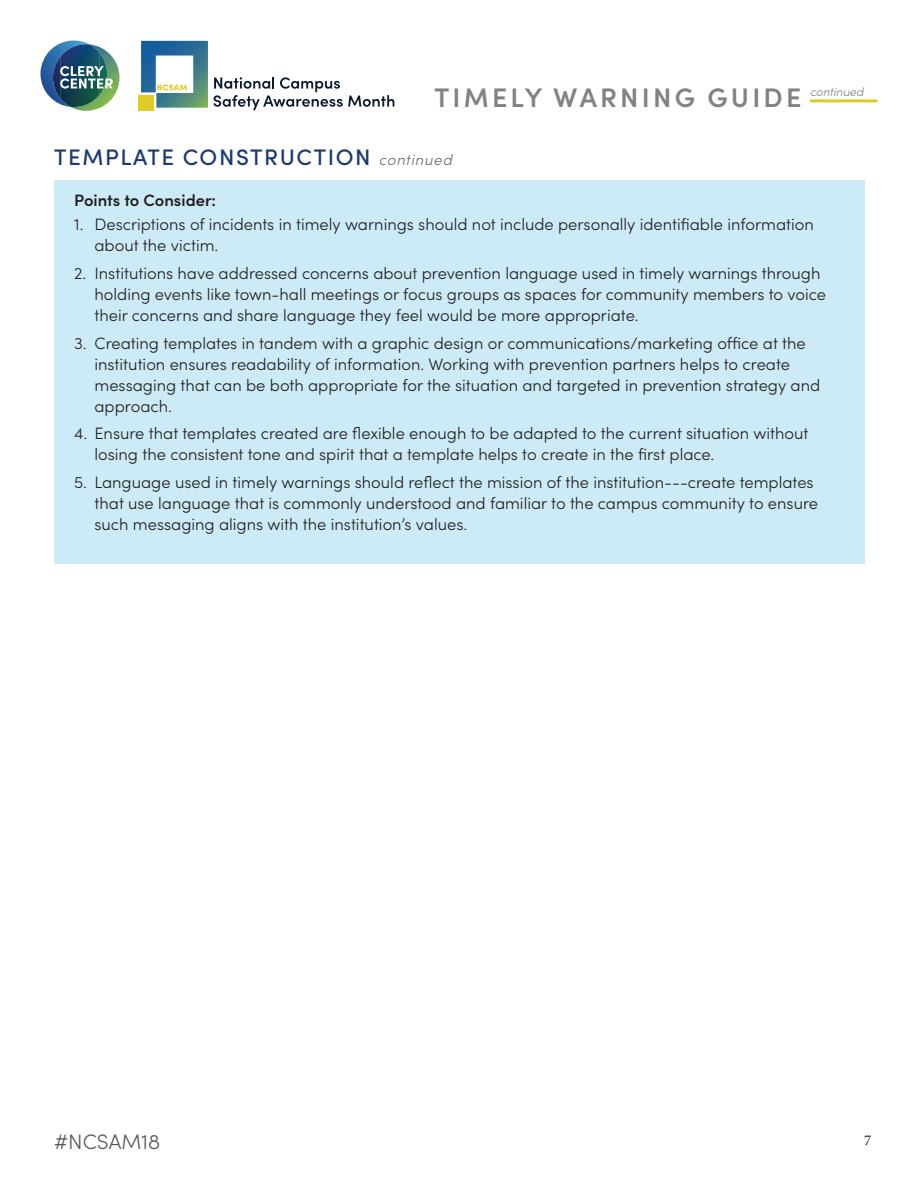
<style>
.page{position:relative;width:918px;height:1188px;background:#fff}
.page>*{position:absolute;margin:0;border:0;box-sizing:border-box;transform-origin:0 0}
.t1{font:600 26.85px "Sofia Pro";letter-spacing:.12em;color:#808285}
.Subhead_1{font:500 22.5px "Sofia Pro";letter-spacing:.07em;color:#1c3a73}
.t2{font:300 21px "Sofia Pro";color:#57585a}
.t3{font:300 16.5px/21px "Sofia Pro";color:#231f20}
.Subhead_2{font:600 16.5px "Sofia Pro";color:#231f20}
.t4{font:15px "Minion Pro";color:#231f20}
.t5{font:italic 300 12px "Sofia Pro";color:#808285}
.s1{font-weight:300;font-style:italic;font-size:15px;color:#6c6d70}
</style>
<div class="page">
<div style="left:54px;top:180px;width:810px;height:384px;background:#ccebf7"></div>
<img style="left:41px;top:40px;width:79px;height:71px">
<div style="left:138px;top:96px;width:16px;height:15px;background:#e0cc26"></div>
<svg style="left:141px;top:41px;width:253px;height:69px"></svg>
<hr style="left:810px;top:99px;width:68px;height:3px;background:#e0cc26">
<p class="t1" style="left:434px;top:77px;width:369px">TIMELY WARNING GUIDE</p>
<p class="t5" style="left:810px;top:83px;width:55px">continued</p>
<p class="Subhead_1" style="left:54px;top:140px;width:399px">TEMPLATE CONSTRUCTION <span class="s1">continued</span></p>
<p class="Subhead_2" style="left:74px;top:188px;width:143px">Points to Consider:</p>
<p class="t3" style="left:94px;top:213px;width:721px;text-indent:-20px">1. Descriptions of incidents in timely warnings should not include personally identifiable information about the victim.</p>
<p class="t3" style="left:94px;top:262px;width:733px;text-indent:-20px">2. Institutions have addressed concerns about prevention language used in timely warnings through holding events like town-hall meetings or focus groups as spaces for community members to voice their concerns and share language they feel would be more appropriate.</p>
<p class="t3" style="left:94px;top:331px;width:727px;text-indent:-20px">3. Creating templates in tandem with a graphic design or communications/marketing office at the institution ensures readability of information. Working with prevention partners helps to create messaging that can be both appropriate for the situation and targeted in prevention strategy and approach.</p>
<p class="t3" style="left:94px;top:422px;width:716px;text-indent:-20px">4. Ensure that templates created are flexible enough to be adapted to the current situation without losing the consistent tone and spirit that a template helps to create in the first place.</p>
<p class="t3" style="left:94px;top:471px;width:725px;text-indent:-20px">5. Language used in timely warnings should reflect the mission of the institution---create templates that use language that is commonly understood and familiar to the campus community to ensure such messaging aligns with the institution’s values.</p>
<p class="t2" style="left:54px;top:1127px;width:108px">#NCSAM18</p>
<p class="t4" style="left:864px;top:1130px;width:9px">7</p>
</div>
